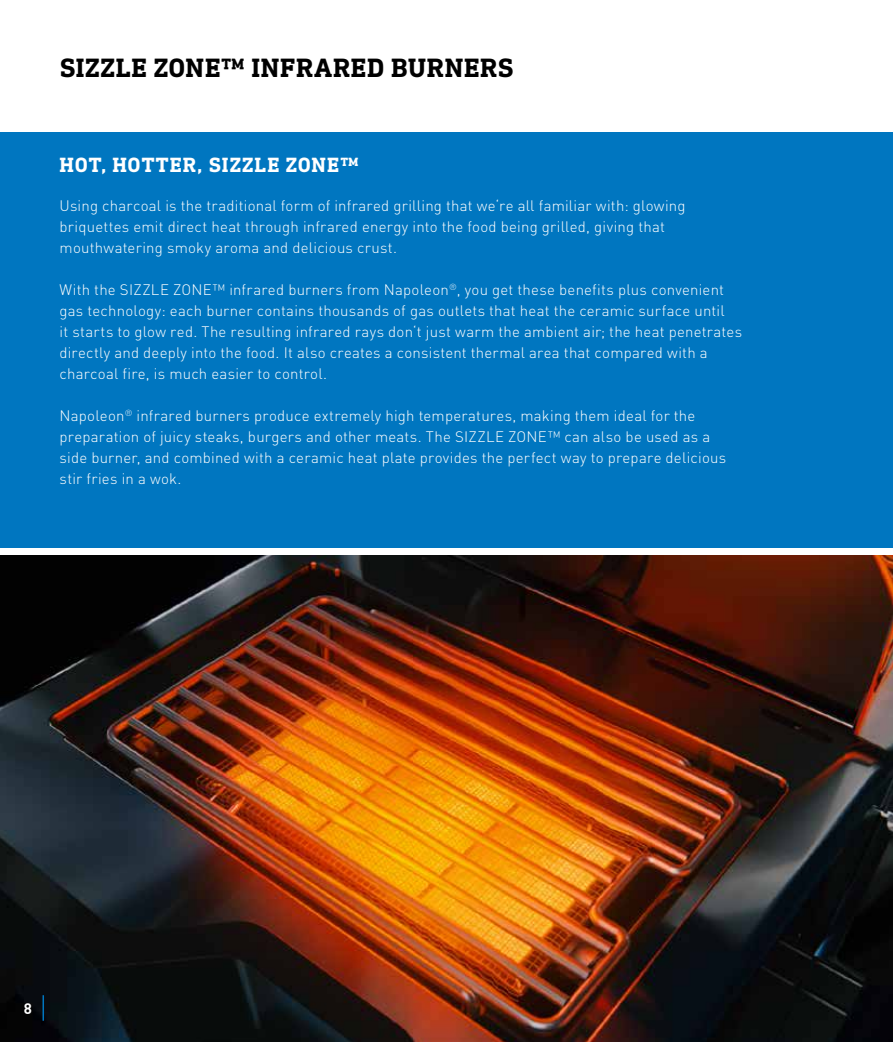
<style>
.page{position:relative;width:893px;height:1042px;background:#fff}
.page>*{position:absolute;margin:0;border:0;box-sizing:border-box;transform-origin:0 0}
.t1{font:700 27px "DIN Next Slab Pro";letter-spacing:.025em;color:#000}
.t2{font:700 21px "DIN Next Slab Pro";letter-spacing:.045em;color:#fff}
.t3{font:300 15px/21px "DINOT";letter-spacing:.015em;color:#fff}
.t4{font:700 15px "DINOT";color:#fff}
</style>
<div class="page">
<img style="left:0;top:555px;width:893px;height:487px">
<svg style="left:43px;top:995px;width:1px;height:25px"></svg>
<div style="left:0;top:132px;width:893px;height:415px;background:#0076c0"></div>
<h1 class="t1" style="left:60px;top:52px;width:455px">SIZZLE ZONE™ INFRARED BURNERS</h1>
<h2 class="t2" style="left:60px;top:152px;width:301px">HOT, HOTTER, SIZZLE ZONE™</h2>
<p class="t3" style="left:60px;top:194px;width:628px">Using charcoal is the traditional form of infrared grilling that we‘re all familiar with: glowing briquettes emit direct heat through infrared energy into the food being grilled, giving that mouthwatering smoky aroma and delicious crust.</p>
<p class="t3" style="left:60px;top:278px;width:684px">With the SIZZLE ZONE™ infrared burners from Napoleon<sup>®</sup>, you get these benefits plus convenient gas technology: each burner contains thousands of gas outlets that heat the ceramic surface until<br>it starts to glow red. The resulting infrared rays don‘t just warm the ambient air; the heat penetrates directly and deeply into the food. It also creates a consistent thermal area that compared with a charcoal fire, is much easier to control.</p>
<p class="t3" style="left:60px;top:404px;width:668px">Napoleon<sup>®</sup> infrared burners produce extremely high temperatures, making them ideal for the preparation of juicy steaks, burgers and other meats. The SIZZLE ZONE™ can also be used as a side burner, and combined with a ceramic heat plate provides the perfect way to prepare delicious stir fries in a wok.</p>
<p class="t4" style="left:24px;top:996px;width:10px">8</p>
</div>
